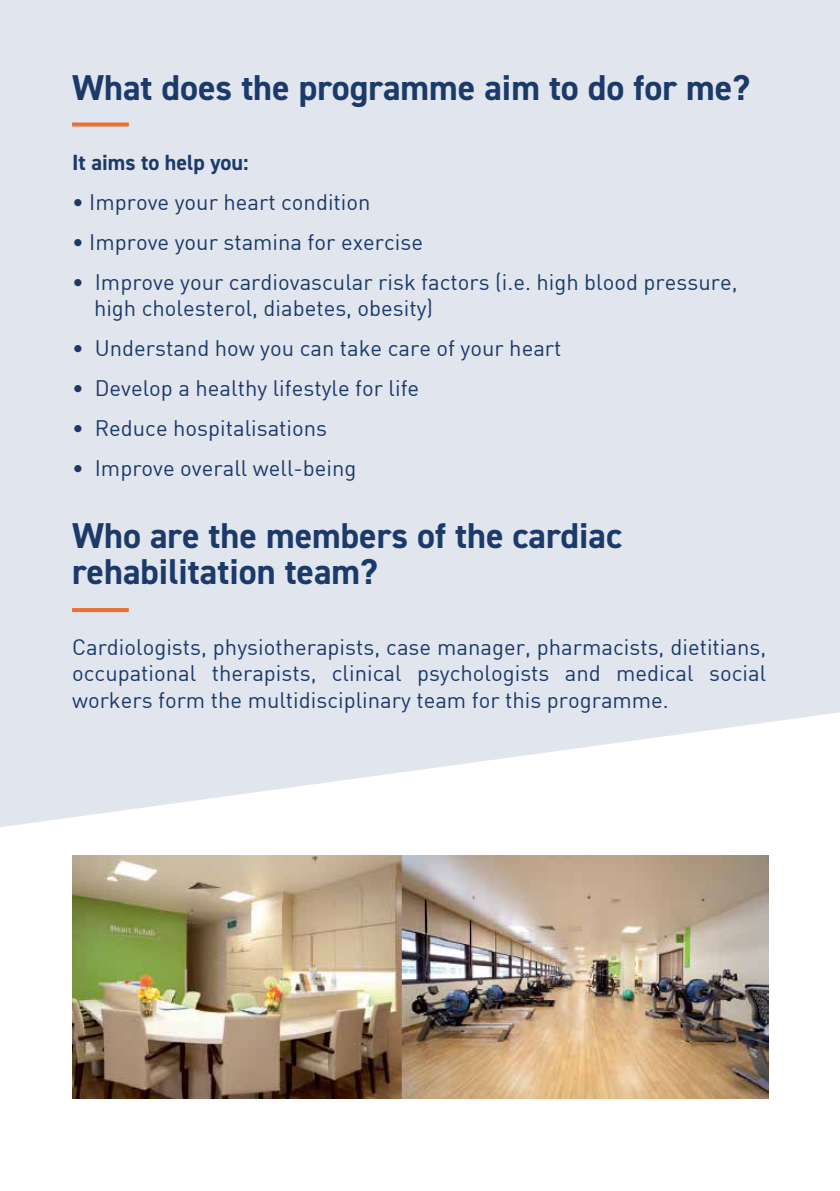
<style>
.page{position:relative;width:840px;height:1191px;background:#fff}
.page>*{position:absolute;margin:0;border:0;box-sizing:border-box;transform-origin:0 0}
.t1{font:700 36px/36px "DIN2014";color:#1b3a6a}
.t2{font:22px/26.4px "DIN";color:#1b3a6a;text-align:justify}
.t3{font:700 22px "DIN2014";color:#1b3a6a}
</style>
<div class="page">
<div style="left:0;top:0;width:839px;height:827px;background:#e1e5ed"></div>
<hr style="left:72px;top:608px;width:57px;height:4px;background:#ed6f31">
<svg style="left:72px;top:122px;width:57px;height:4px"></svg>
<img style="left:72px;top:855px;width:695px;height:243px">
<h1 class="t1" style="left:72px;top:69px;width:679px">What does the programme aim to do for me?</h1>
<p class="t3" style="left:72px;top:147px;width:178px">It aims to help you:</p>
<p class="t2" style="left:72px;top:190px;width:300px">• Improve your heart condition</p>
<p class="t2" style="left:72px;top:230px;width:352px">• Improve your stamina for exercise</p>
<p class="t2" style="left:94px;top:270px;width:644px;text-indent:-22px">• Improve your cardiovascular risk factors (i.e. high blood pressure, high cholesterol, diabetes, obesity)</p>
<p class="t2" style="left:72px;top:336px;width:490px">• Understand how you can take care of your heart</p>
<p class="t2" style="left:72px;top:376px;width:348px">• Develop a healthy lifestyle for life</p>
<p class="t2" style="left:72px;top:416px;width:256px">• Reduce hospitalisations</p>
<p class="t2" style="left:72px;top:456px;width:286px">• Improve overall well-being</p>
<h1 class="t1" style="left:72px;top:517px;width:551px">Who are the members of the cardiac rehabilitation team?</h1>
<p class="t2" style="left:72px;top:635px;width:695px">Cardiologists, physiotherapists, case manager, pharmacists, dietitians, occupational therapists, clinical psychologists and medical social workers form the multidisciplinary team for this programme.</p>
</div>
